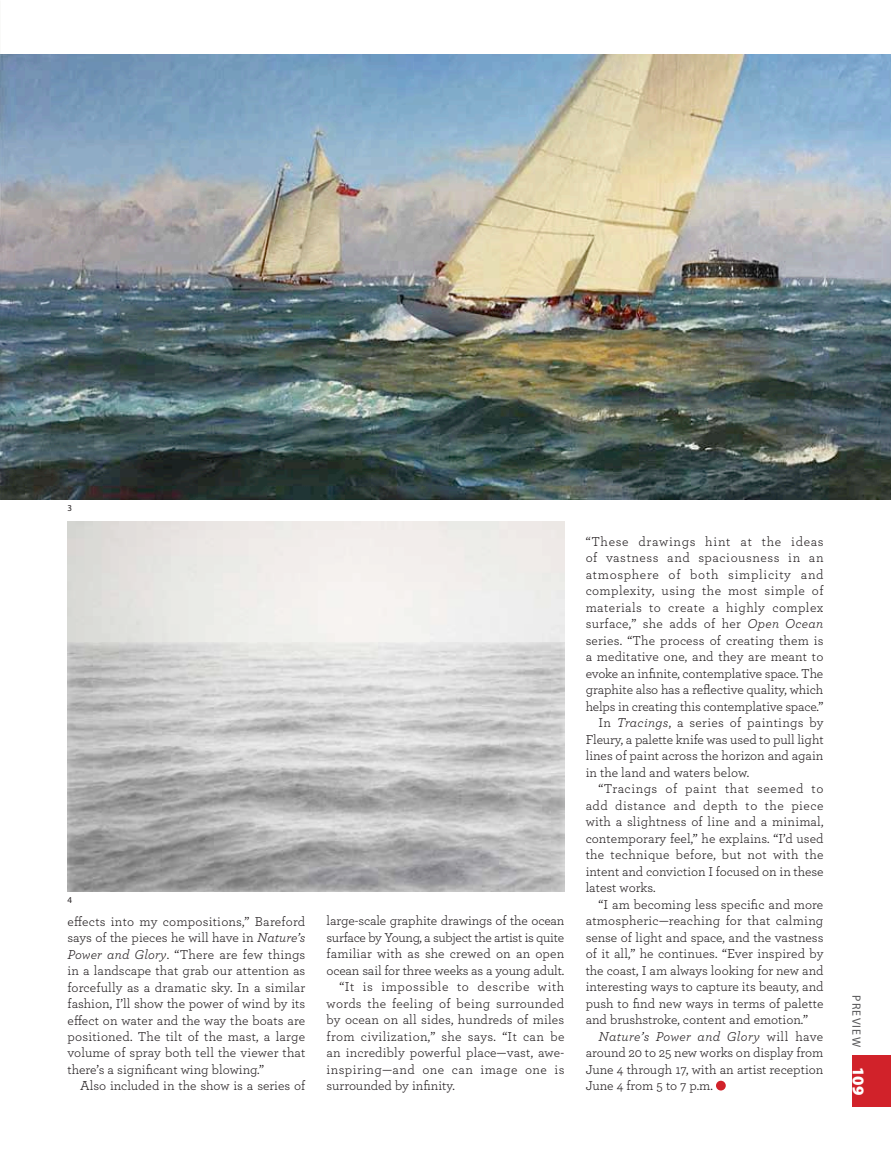
<style>
.page{position:relative;width:891px;height:1161px;background:#fff}
.page>*{position:absolute;margin:0;border:0;box-sizing:border-box;transform-origin:0 0}
.t1{font:900 16.5px "Myriad Pro";color:#fff}
.t2{font:13.5px/16.5px "Archer";color:#231e20;text-align:justify}
.t3{font:13.5px "Archer";letter-spacing:.02em;color:#231e20}
.t4{font:13.5px "Archer";letter-spacing:.035em;color:#231e20}
.t5{font:13.5px "Archer";letter-spacing:.025em;color:#231e20}
.t6{font:13.5px "Archer";letter-spacing:.04em;color:#231e20}
.t7{font:13.5px "Archer";letter-spacing:-.02em;color:#231e20}
.t8{font:13.5px "Archer";letter-spacing:.03em;color:#231e20}
.t9{font:13.5px "Archer";letter-spacing:.045em;color:#231e20}
.t10{font:13.5px "Archer";letter-spacing:.05em;color:#231e20}
.t11{font:italic 13.5px "Archer";letter-spacing:.03em;color:#231e20}
.t12{font:13.5px "Archer";letter-spacing:.055em;color:#231e20}
.t13{font:12px "Myriad Pro";letter-spacing:.1em;color:#58585a}
.t14{font:9px "Myriad Pro";color:#231e20}
.s1{font-style:italic}
.s2{font-style:normal}
</style>
<div class="page">
<div style="left:853px;top:1055px;width:38px;height:52px;background:#d1222a"></div>
<div style="left:716px;top:1081px;width:10px;height:10px;background:#d1222a;border-radius:50%"></div>
<img style="left:0;top:54px;width:891px;height:446px">
<p class="t14" style="left:68px;top:503px;width:6px">3</p>
<p class="t14" style="left:68px;top:895px;width:6px">4</p>
<p class="t2" style="left:68px;top:912px;width:239px">effects into my compositions,” Bareford says of the pieces he will have in <span class="s1">Nature’s Power and Glory</span>. “There are few things in a landscape that grab our attention as forcefully as a dramatic sky. In a similar fashion, I’ll show the power of wind by its effect on water and the way the boats are positioned. The tilt of the mast, a large volume of spray both tell the viewer that there’s a significant wing blowing.”</p>
<p class="t2" style="left:80px;top:1077px;width:227px">Also included in the show is a series of</p>
<p class="t2" style="left:327px;top:912px;width:239px">large-scale graphite drawings of the ocean</p>
<p class="t7" style="left:327px;top:928px;width:239px">surface by Young, a subject the artist is quite</p>
<p class="t2" style="left:327px;top:945px;width:239px">familiar with as she crewed on an open</p>
<p class="t2" style="left:327px;top:962px;width:239px">ocean sail for three weeks as a young adult.</p>
<p class="t6" style="left:339px;top:978px;width:227px">“It is impossible to describe with</p>
<p class="t3" style="left:327px;top:994px;width:239px">words the feeling of being surrounded</p>
<p class="t2" style="left:327px;top:1011px;width:239px">by ocean on all sides, hundreds of miles</p>
<p class="t5" style="left:327px;top:1027px;width:239px">from civilization,” she says. “It can be</p>
<p class="t2" style="left:327px;top:1044px;width:239px">an incredibly powerful place—vast, awe-</p>
<p class="t4" style="left:327px;top:1060px;width:239px">inspiring—and one can image one is</p>
<p class="t2" style="left:327px;top:1077px;width:130px">surrounded by infinity.</p>
<p class="t12" style="left:586px;top:532px;width:239px">“These drawings hint at the ideas</p>
<p class="t9" style="left:586px;top:549px;width:239px">of vastness and spaciousness in an</p>
<p class="t10" style="left:586px;top:565px;width:239px">atmosphere of both simplicity and</p>
<p class="t8" style="left:586px;top:582px;width:239px">complexity, using the most simple of</p>
<p class="t4" style="left:586px;top:598px;width:239px">materials to create a highly complex</p>
<p class="t2" style="left:586px;top:615px;width:239px">surface,” she adds of her <span class="s1">Open Ocean</span></p>
<p class="t2" style="left:586px;top:632px;width:239px">series. “The process of creating them is</p>
<p class="t2" style="left:586px;top:648px;width:239px">a meditative one, and they are meant to</p>
<p class="t2" style="left:586px;top:665px;width:239px">evoke an infinite, contemplative space. The</p>
<p class="t2" style="left:586px;top:681px;width:239px">graphite also has a reflective quality, which</p>
<p class="t2" style="left:586px;top:698px;width:239px">helps in creating this contemplative space.”</p>
<p class="t3" style="left:598px;top:714px;width:227px">In <span class="s1">Tracings</span>, a series of paintings by</p>
<p class="t2" style="left:586px;top:731px;width:239px">Fleury, a palette knife was used to pull light</p>
<p class="t2" style="left:586px;top:747px;width:239px">lines of paint across the horizon and again</p>
<p class="t2" style="left:586px;top:764px;width:165px">in the land and waters below.</p>
<p class="t6" style="left:598px;top:780px;width:226px">“Tracings of paint that seemed to</p>
<p class="t4" style="left:586px;top:796px;width:239px">add distance and depth to the piece</p>
<p class="t2" style="left:586px;top:813px;width:239px">with a slightness of line and a minimal,</p>
<p class="t2" style="left:586px;top:830px;width:239px">contemporary feel,” he explains. “I’d used</p>
<p class="t5" style="left:586px;top:846px;width:239px">the technique before, but not with the</p>
<p class="t2" style="left:586px;top:863px;width:239px">intent and conviction I focused on in these</p>
<p class="t2" style="left:586px;top:879px;width:71px">latest works.</p>
<p class="t2" style="left:598px;top:896px;width:226px">“I am becoming less specific and more</p>
<p class="t3" style="left:586px;top:912px;width:239px">atmospheric—reaching for that calming</p>
<p class="t2" style="left:586px;top:929px;width:239px">sense of light and space, and the vastness</p>
<p class="t2" style="left:586px;top:945px;width:239px">of it all,” he continues. “Ever inspired by</p>
<p class="t2" style="left:586px;top:962px;width:239px">the coast, I am always looking for new and</p>
<p class="t2" style="left:586px;top:978px;width:239px">interesting ways to capture its beauty, and</p>
<p class="t2" style="left:586px;top:995px;width:239px">push to find new ways in terms of palette</p>
<p class="t2" style="left:586px;top:1011px;width:224px">and brushstroke, content and emotion.”</p>
<p class="t11" style="left:598px;top:1027px;width:226px">Nature’s Power and Glory <span class="s2">will have</span></p>
<p class="t2" style="left:586px;top:1044px;width:239px">around 20 to 25 new works on display from</p>
<p class="t2" style="left:586px;top:1060px;width:239px">June 4 through 17, with an artist reception</p>
<p class="t2" style="left:586px;top:1077px;width:129px">June 4 from 5 to 7 p.m.</p>
<p class="t13" style="left:863px;top:995px;width:53px;rotate:90deg">PREVIEW</p>
<p class="t1" style="left:868px;top:1067px;width:30px;rotate:90deg">109</p>
</div>
